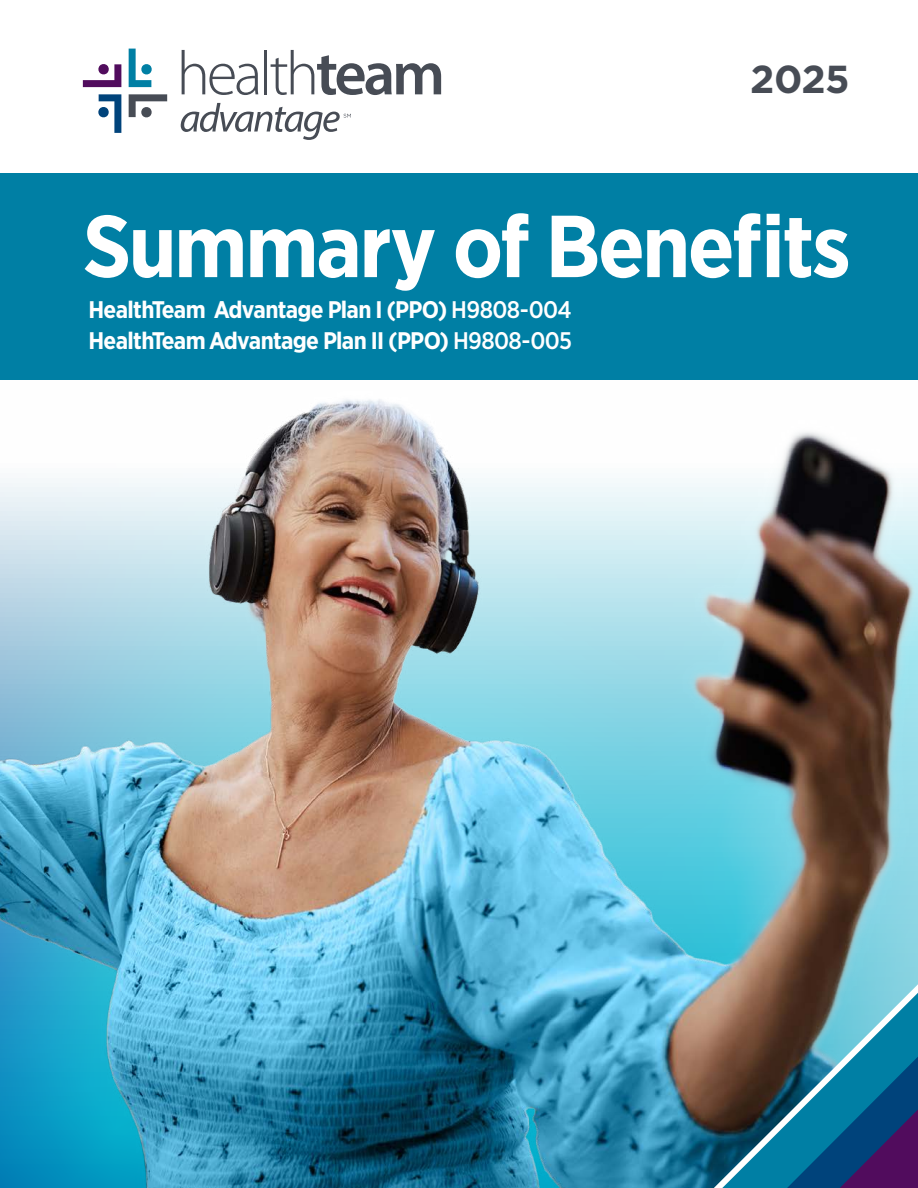
<style>
.page{position:relative;width:918px;height:1188px;background:#fff}
.page>*{position:absolute;margin:0;border:0;box-sizing:border-box;transform-origin:0 0}
.t1{font:700 87.75px "Gotham Narrow";letter-spacing:-.025em;color:#fff}
.t2{font:700 39px "Gotham";color:#474c55}
.t3{font:700 24px/30.5px "Gotham Narrow";letter-spacing:-.03em;color:#fff}
.s1{font-weight:500}
</style>
<div class="page">
<img style="left:0;top:399px;width:918px;height:789px">
<svg style="left:182px;top:50px;width:76px;height:45px"></svg>
<hr style="left:264px;top:50px;width:3px;height:44px;background:#474c55">
<svg style="left:271px;top:50px;width:170px;height:45px"></svg>
<svg style="left:83px;top:64px;width:38px;height:23px"></svg>
<svg style="left:98px;top:94px;width:23px;height:39px"></svg>
<svg style="left:129px;top:94px;width:38px;height:24px"></svg>
<svg style="left:129px;top:49px;width:23px;height:38px"></svg>
<svg style="left:181px;top:103px;width:170px;height:37px"></svg>
<div style="left:0;top:178px;width:918px;height:202px;background:#007fa4"></div>
<div style="left:0;top:174px;width:918px;height:6px;background:#007fa4"></div>
<svg style="left:689px;top:961px;width:229px;height:227px;background:#74807e"></svg>
<svg style="left:718px;top:990px;width:200px;height:198px;background:#37627a"></svg>
<h2 class="t2" style="left:750px;top:54px;width:101px">2025</h2>
<h1 class="t1" style="left:83px;top:190px;width:769px">Summary of Benefits</h1>
<p class="t3" style="left:88px;top:294px;width:485px">HealthTeam Advantage Plan I (PPO) <span class="s1">H9808-004<br></span>HealthTeam Advantage Plan II (PPO) <span class="s1">H9808-005</span></p>
</div>
